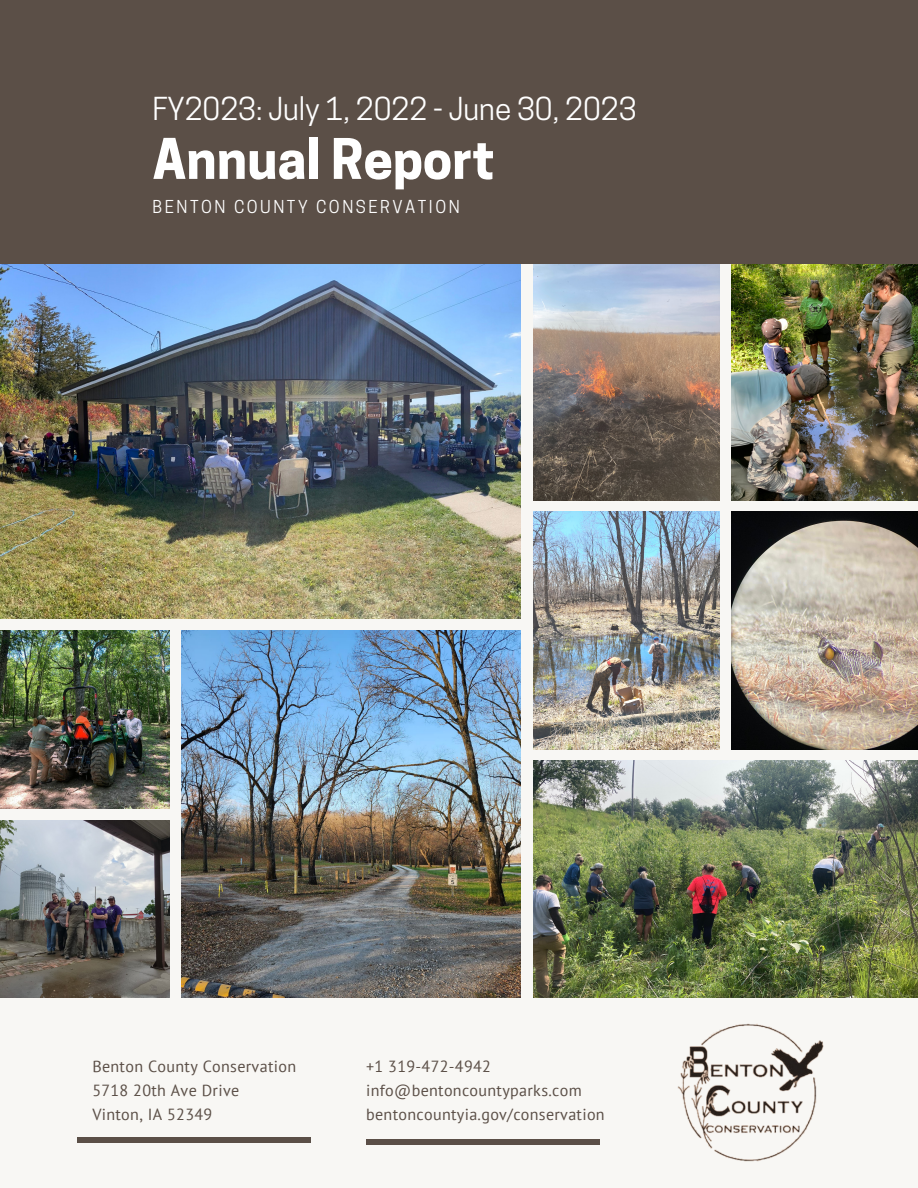
<style>
.page{position:relative;width:918px;height:1188px;background:#f8f7f4}
.page>*{position:absolute;margin:0;border:0;box-sizing:border-box;transform-origin:0 0}
.t1{font:700 52.5px "Cooper Hewitt";color:#fff}
.t2{font:29.7px "Cooper Hewitt";color:#fff}
.t3{font:16.8px "Cooper Hewitt";letter-spacing:.15em;color:#fff}
.t4{font:16.05px "PT Sans";letter-spacing:.02em;color:#5b4f47}
</style>
<div class="page">
<img style="left:533px;top:263px;width:187px;height:238px">
<img style="left:731px;top:263px;width:187px;height:238px">
<img style="left:731px;top:512px;width:187px;height:237px">
<img style="left:533px;top:512px;width:187px;height:237px">
<img style="left:533px;top:761px;width:385px;height:237px">
<img style="left:0;top:263px;width:521px;height:356px">
<img style="left:0;top:630px;width:170px;height:179px">
<img style="left:181px;top:630px;width:340px;height:368px">
<img style="left:0;top:820px;width:170px;height:178px">
<div style="left:0;top:0;width:918px;height:263px;background:#5b4f47"></div>
<hr style="left:366px;top:1140px;width:234px;height:4px;background:#5b4f47">
<img style="left:677px;top:1023px;width:147px;height:139px">
<hr style="left:77px;top:1138px;width:234px;height:4px;background:#5b4f47">
<p class="t2" style="left:152px;top:98px;width:486px">FY2023: July 1, 2022 - June 30, 2023</p>
<p class="t1" style="left:153px;top:140px;width:344px">Annual Report</p>
<p class="t3" style="left:153px;top:201px;width:309px">BENTON COUNTY CONSERVATION</p>
<p class="t4" style="left:92px;top:1055px;width:205px">Benton County Conservation</p>
<p class="t4" style="left:92px;top:1079px;width:148px">5718 20th Ave Drive</p>
<p class="t4" style="left:92px;top:1104px;width:121px">Vinton, IA 52349</p>
<p class="t4" style="left:366px;top:1055px;width:126px">+1 319-472-4942</p>
<p class="t4" style="left:366px;top:1079px;width:217px">info@bentoncountyparks.com</p>
<p class="t4" style="left:366px;top:1104px;width:240px">bentoncountyia.gov/conservation</p>
</div>
